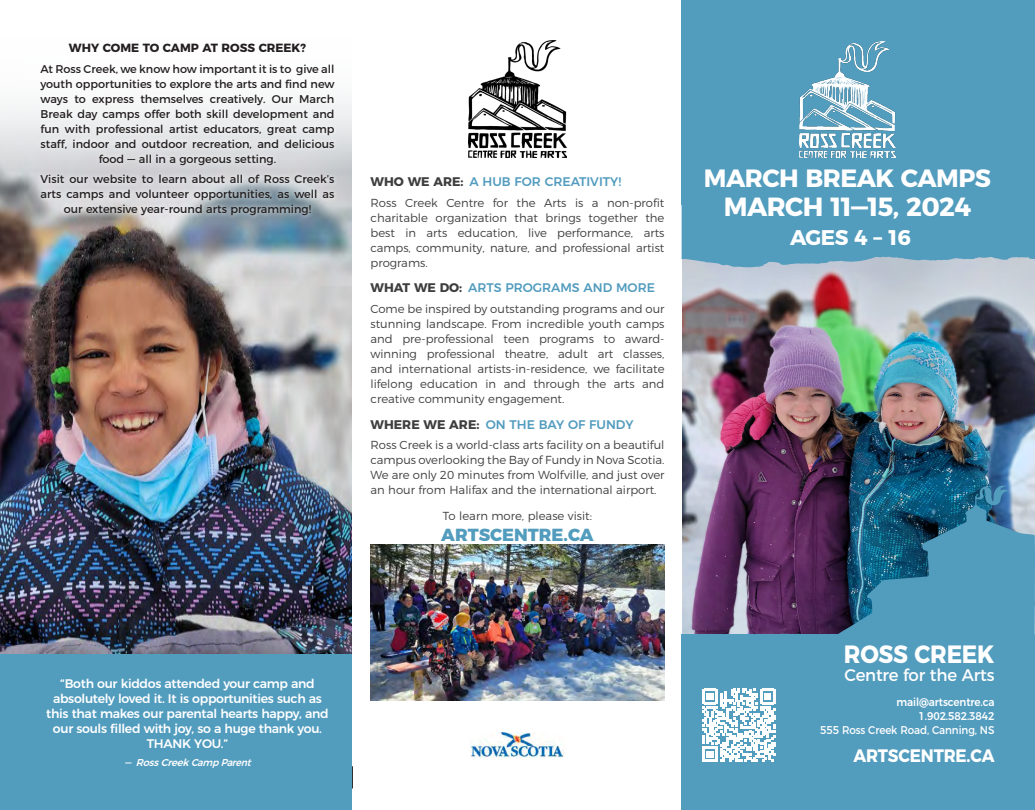
<style>
.page{position:relative;width:1035px;height:810px;background:#fff}
.page>*{position:absolute;margin:0;border:0;box-sizing:border-box;transform-origin:0 0}
.t1{font:700 26.25px "Montserrat";letter-spacing:-.02em;color:#fff}
.t2{font:700 25px "Montserrat";letter-spacing:-.02em;color:#fff}
.t3{font:700 25px "Montserrat";letter-spacing:-.02em;color:#fff;scale:.92 1}
.t4{font:700 21.25px "Montserrat";letter-spacing:-.02em;color:#fff}
.t5{font:700 18px "Montserrat";letter-spacing:-.01em;color:#fff;scale:.92 1}
.t6{font:800 17.5px "Montserrat";color:#529cbe}
.t7{font:16.88px "Montserrat";letter-spacing:-.01em;color:#fff}
.t8{font:500 12.5px/15px "Montserrat";letter-spacing:-.025em;color:#fff;text-align:center}
.t9{font:500 12.5px "Montserrat";color:#529cbe}
.t10{font:700 11.88px "Montserrat";color:#231f20}
.t11{font:300 11.62px/15px "Montserrat";color:#3e3e3f;text-align:justify}
.t12{font:11.25px/15px "Montserrat";color:#231f20;text-align:center}
.t13{font:11.25px/14.1px "Montserrat";letter-spacing:-.01em;color:#fff;text-align:right;scale:.92 1}
.t14{font:500 11.25px "Montserrat";letter-spacing:-.01em;color:#fff;scale:.92 1}
.t15{font:italic 500 10px "Montserrat";color:#fff;scale:.93 1}
.s1{font-weight:700;color:#3e3e3f}
.s2{font-weight:500}
</style>
<div class="page">
<img style="left:682px;top:267px;width:353px;height:361px">
<img style="left:0;top:227px;width:352px;height:427px">
<svg style="left:0;top:99px;width:352px;height:128px;background:#b9bcbe"></svg>
<div style="left:682px;top:0;width:353px;height:205px;background:#529cbe"></div>
<svg style="left:352px;top:766px;width:1px;height:22px"></svg>
<img style="left:471px;top:732px;width:93px;height:25px">
<img style="left:469px;top:41px;width:97px;height:117px">
<div style="left:36px;top:39px;width:303px;height:181px;background:#fff;opacity:.87"></div>
<div style="left:682px;top:634px;width:353px;height:176px;background:#529cbe"></div>
<svg style="left:682px;top:205px;width:353px;height:62px;background:#5ca0c0"></svg>
<img style="left:799px;top:41px;width:97px;height:117px">
<svg style="left:720px;top:486px;width:315px;height:142px;background:#475f84"></svg>
<svg style="left:682px;top:628px;width:353px;height:134px"></svg>
<img style="left:370px;top:545px;width:295px;height:155px">
<div style="left:0;top:654px;width:352px;height:155px;background:#529cbe"></div>
<p class="t10" style="left:69px;top:38px;width:239px">WHY COME TO CAMP AT ROSS CREEK?</p>
<p class="t12" style="left:41px;top:60px;width:296px">At Ross Creek, we know how important it is to give all youth opportunities to explore the arts and find new ways to express themselves creatively. Our March Break day camps offer both skill development and fun with professional artist educators, great camp staff, indoor and outdoor recreation, and delicious food — all in a gorgeous setting.</p>
<p class="t12" style="left:41px;top:171px;width:296px">Visit our website to learn about all of Ross Creek’s arts camps and volunteer opportunities, as well as our extensive year-round arts programming!</p>
<p class="t2" style="left:704px;top:158px;width:289px">MARCH BREAK CAMPS</p>
<p class="t9" style="left:370px;top:172px;width:252px"><span class="s1">WHO WE ARE:</span> A HUB FOR CREATIVITY!</p>
<p class="t11" style="left:370px;top:194px;width:296px">Ross Creek Centre for the Arts is a non-profit charitable organization that brings together the best in arts education, live performance, arts camps, community, nature, and professional artist programs.</p>
<p class="t9" style="left:370px;top:278px;width:286px"><span class="s1">WHAT WE DO:</span> ARTS PROGRAMS AND MORE</p>
<p class="t11" style="left:370px;top:300px;width:296px">Come be inspired by outstanding programs and our stunning landscape. From incredible youth camps and pre-professional teen programs to award&shy;winning professional theatre, adult art classes, and international artists-in-residence, we facilitate lifelong education in and through the arts and creative community engagement.</p>
<p class="t9" style="left:370px;top:414px;width:265px"><span class="s1">WHERE WE ARE:</span> ON THE BAY OF FUNDY</p>
<p class="t11" style="left:370px;top:437px;width:296px">Ross Creek is a world-class arts facility on a beautiful campus overlooking the Bay of Fundy in Nova Scotia.<br>We are only 20 minutes from Wolfville, and just over an hour from Halifax and the international airport.</p>
<p class="t11" style="left:443px;top:507px;width:151px">To learn more, please visit:</p>
<p class="t6" style="left:441px;top:520px;width:154px">ARTSCENTRE.CA</p>
<p class="t1" style="left:724px;top:185px;width:249px">MARCH 11—15, 2024</p>
<p class="t4" style="left:790px;top:220px;width:122px">AGES 4 – 16</p>
<p class="t8" style="left:46px;top:675px;width:284px">“Both our kiddos attended your camp and absolutely loved it. It is opportunities such as this that makes our parental hearts happy, and our souls filled with joy, so a huge thank you.<br>THANK YOU.”</p>
<p class="t15" style="left:124px;top:754px;width:141px">— RossCreekCampParent</p>
<p class="t3" style="left:844px;top:634px;width:165px">ROSS CREEK</p>
<p class="t7" style="left:845px;top:662px;width:151px">Centre for the Arts</p>
<p class="t14" style="left:896px;top:693px;width:108px">mail@artscentre.ca</p>
<p class="t13" style="left:820px;top:708px;width:191px"><span class="s2">1.902.582.3842<br></span>555 Ross Creek Road, Canning, NS</p>
<p class="t5" style="left:853px;top:741px;width:155px">ARTSCENTRE.CA</p>
</div>
